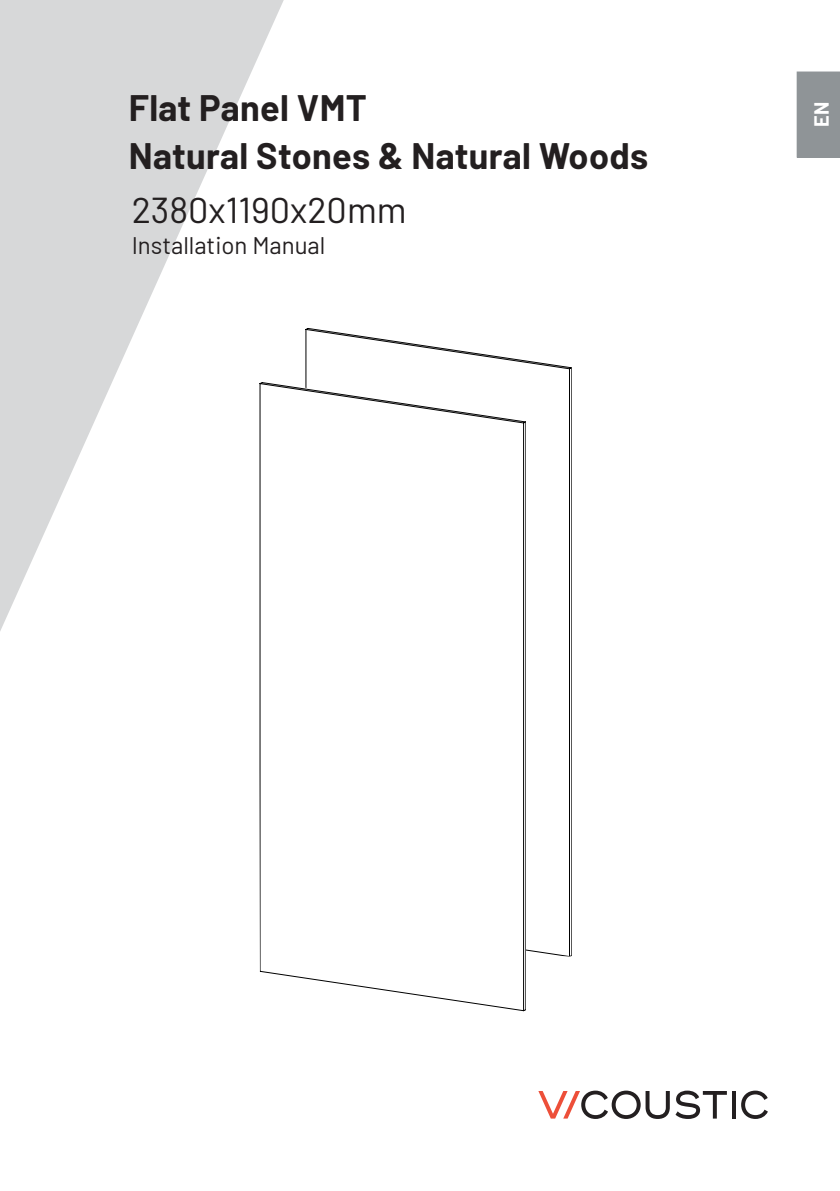
<style>
.page{position:relative;width:840px;height:1191px;background:#fff}
.page>*{position:absolute;margin:0;border:0;box-sizing:border-box;transform-origin:0 0}
.t1{font:700 36px "Barlow";letter-spacing:.01em;color:#231f20}
.t2{font:36px "Barlow";color:#231f20}
.t3{font:24px "Barlow";color:#231f20}
.t4{font:700 20px "Barlow";color:#fff}
</style>
<div class="page">
<div style="left:796px;top:72px;width:43px;height:85px;background:#8f9497"></div>
<svg style="left:0;top:0;width:283px;height:631px;fill:#d7d8d9"></svg>
<svg style="left:675px;top:1090px;width:51px;height:29px"></svg>
<svg style="left:732px;top:1091px;width:3px;height:27px"></svg>
<svg style="left:741px;top:1090px;width:26px;height:29px"></svg>
<svg style="left:538px;top:1090px;width:131px;height:29px"></svg>
<svg style="left:171px;top:311px;width:135px;height:628px"></svg>
<svg style="left:306px;top:328px;width:265px;height:628px"></svg>
<svg style="left:260px;top:382px;width:265px;height:628px"></svg>
<p class="t1" style="left:129px;top:81px;width:239px">Flat Panel VMT</p>
<p class="t4" style="left:806px;top:127px;width:26px;rotate:-90deg">EN</p>
<p class="t1" style="left:129px;top:129px;width:520px">Natural Stones &amp; Natural Woods</p>
<p class="t2" style="left:132px;top:184px;width:276px">2380x1190x20mm</p>
<p class="t3" style="left:132px;top:228px;width:195px">Installation Manual</p>
</div>
